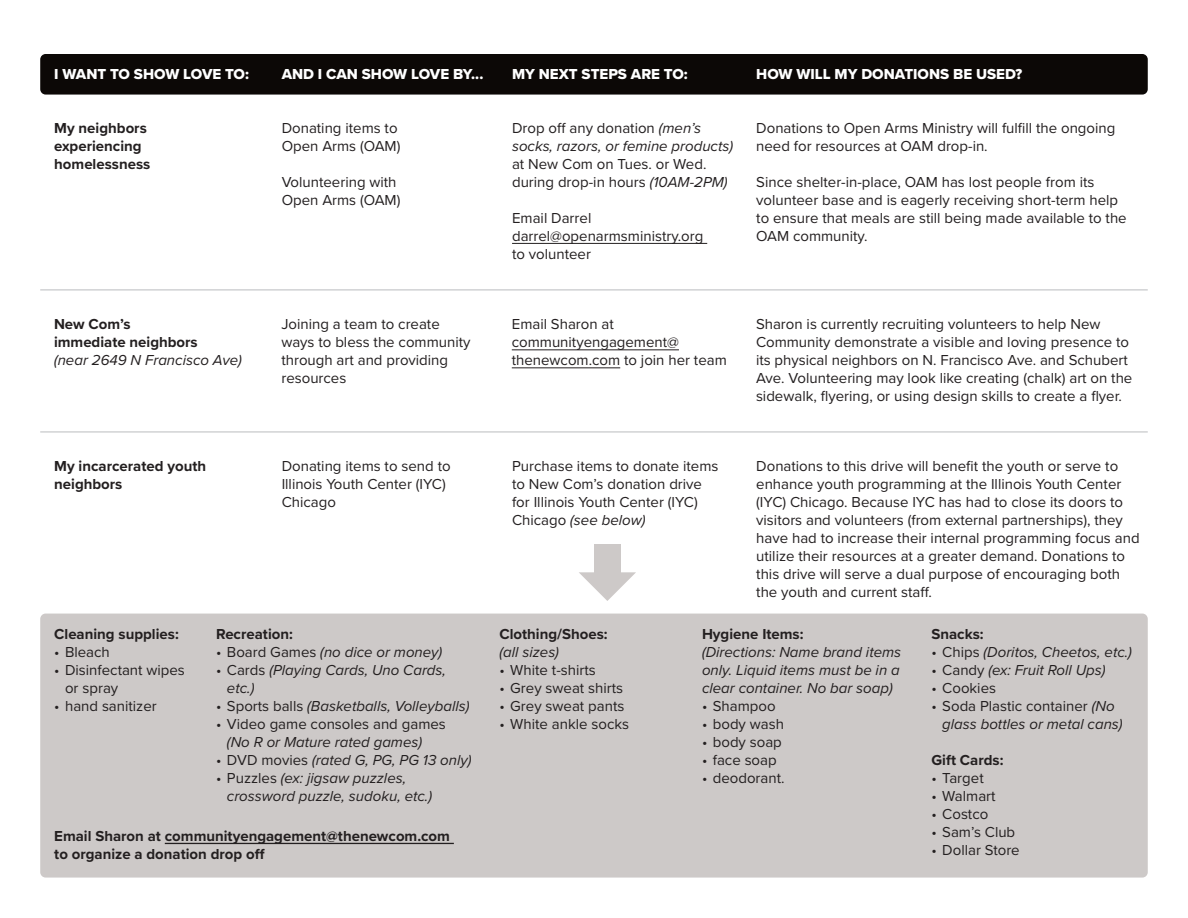
<style>
.page{position:relative;width:1188px;height:918px;background:#fff}
.page>*{position:absolute;margin:0;border:0;box-sizing:border-box;transform-origin:0 0}
.t1{font:15px/18px "Proxima Nova";color:#231f20}
.t2{font:italic 15px/18px "Proxima Nova";color:#231f20}
.t3{font:700 15px/18px "Proxima Nova";color:#231f20}
.t4{font:15px "Proxima Nova Extrabld";color:#fff}
.t5{font:15px "Proxima Nova Extrabld";letter-spacing:-.02em;color:#fff}
.s1{font-style:normal}
.s2{font-style:italic}
</style>
<div class="page">
<div style="left:40px;top:614px;width:1108px;height:264px;background:#cdc9c8;border-radius:5px"></div>
<div style="left:40px;top:54px;width:1108px;height:41px;background:#0c0806;border-radius:5px"></div>
<hr style="left:165px;top:843px;width:289px;height:1px;background:#231f20">
<svg style="left:579px;top:572px;width:57px;height:29px"></svg>
<div style="left:594px;top:544px;width:27px;height:36px;background:#cdc9c8"></div>
<hr style="left:512px;top:243px;width:195px;height:1px;background:#231f20">
<hr style="left:512px;top:349px;width:167px;height:1px;background:#231f20">
<hr style="left:512px;top:367px;width:108px;height:1px;background:#231f20">
<hr style="left:40px;top:289px;width:1108px;height:2px;background:#d1d2d4">
<hr style="left:40px;top:431px;width:1108px;height:2px;background:#d1d2d4">
<p class="t5" style="left:54px;top:63px;width:196px">I WANT TO SHOW LOVE TO:</p>
<p class="t4" style="left:282px;top:63px;width:203px">AND I CAN SHOW LOVE BY...</p>
<p class="t4" style="left:512px;top:63px;width:177px">MY NEXT STEPS ARE TO:</p>
<p class="t4" style="left:756px;top:63px;width:268px">HOW WILL MY DONATIONS BE USED?</p>
<p class="t3" style="left:54px;top:119px;width:98px">My neighbors experiencing homelessness</p>
<p class="t1" style="left:282px;top:118px;width:120px">Donating items to<br>Open Arms (OAM)</p>
<p class="t1" style="left:282px;top:172px;width:120px">Volunteering with<br>Open Arms (OAM)</p>
<p class="t2" style="left:512px;top:118px;width:223px"><span class="s1">Drop off any donation</span> (men’s socks, razors, or femine products)</p>
<p class="t1" style="left:512px;top:154px;width:217px">at New Com on Tues. or Wed. during drop-in hours <span class="s2">(10AM-2PM)</span></p>
<p class="t1" style="left:512px;top:208px;width:193px">Email Darrel darrel@openarmsministry.org to volunteer</p>
<p class="t1" style="left:756px;top:118px;width:361px">Donations to Open Arms Ministry will fulfill the ongoing need for resources at OAM drop-in.</p>
<p class="t1" style="left:756px;top:172px;width:372px">Since shelter-in-place, OAM has lost people from its volunteer base and is eagerly receiving short-term help to ensure that meals are still being made available to the OAM community.</p>
<p class="t3" style="left:54px;top:315px;width:145px">New Com’s immediate neighbors</p>
<p class="t2" style="left:54px;top:351px;width:189px">(near 2649 N Francisco Ave)</p>
<p class="t1" style="left:281px;top:315px;width:191px">Joining a team to create ways to bless the community through art and providing resources</p>
<p class="t1" style="left:512px;top:315px;width:217px">Email Sharon at communityengagement@ thenewcom.com to join her team</p>
<p class="t1" style="left:756px;top:315px;width:378px">Sharon is currently recruiting volunteers to help New Community demonstrate a visible and loving presence to its physical neighbors on N. Francisco Ave. and Schubert Ave. Volunteering may look like creating (chalk) art on the sidewalk, flyering, or using design skills to create a flyer.</p>
<p class="t3" style="left:54px;top:457px;width:153px">My incarcerated youth neighbors</p>
<p class="t1" style="left:282px;top:456px;width:171px">Donating items to send to<br>Illinois Youth Center (IYC)<br>Chicago</p>
<p class="t1" style="left:512px;top:456px;width:208px">Purchase items to donate items to New Com’s donation drive for Illinois Youth Center (IYC)<br>Chicago <span class="s2">(see below)</span></p>
<p class="t1" style="left:756px;top:456px;width:385px">Donations to this drive will benefit the youth or serve to enhance youth programming at the Illinois Youth Center (IYC) Chicago. Because IYC has had to close its doors to visitors and volunteers (from external partnerships), they have had to increase their internal programming focus and utilize their resources at a greater demand. Donations to this drive will serve a dual purpose of encouraging both the youth and current staff.</p>
<p class="t3" style="left:54px;top:625px;width:126px">Cleaning supplies:</p>
<p class="t1" style="left:54px;top:643px;width:57px">• Bleach</p>
<p class="t1" style="left:65px;top:661px;width:121px;text-indent:-11px">• Disinfectant wipes or spray</p>
<p class="t1" style="left:54px;top:697px;width:104px">• hand sanitizer</p>
<p class="t3" style="left:216px;top:625px;width:78px">Recreation:</p>
<p class="t2" style="left:216px;top:643px;width:228px"><span class="s1">• Board Games</span> (no dice or money)</p>
<p class="t2" style="left:227px;top:661px;width:221px;text-indent:-11px"><span class="s1">• Cards</span> (Playing Cards, Uno Cards, etc.)</p>
<p class="t2" style="left:216px;top:697px;width:255px"><span class="s1">• Sports balls</span> (Basketballs, Volleyballs)</p>
<p class="t1" style="left:216px;top:715px;width:231px">• Video game consoles and games</p>
<p class="t2" style="left:227px;top:733px;width:197px">(No R or Mature rated games)</p>
<p class="t2" style="left:216px;top:751px;width:257px"><span class="s1">• DVD movies</span> (rated G, PG, PG 13 only)</p>
<p class="t2" style="left:227px;top:769px;width:207px;text-indent:-11px"><span class="s1">• Puzzles</span> (ex: jigsaw puzzles, crossword puzzle, sudoku, etc.)</p>
<p class="t3" style="left:54px;top:827px;width:397px">Email Sharon at communityengagement@thenewcom.com to organize a donation drop off</p>
<p class="t3" style="left:500px;top:625px;width:110px">Clothing/Shoes:</p>
<p class="t2" style="left:500px;top:643px;width:61px">(all sizes)</p>
<p class="t1" style="left:500px;top:661px;width:98px">• White t-shirts</p>
<p class="t1" style="left:500px;top:679px;width:125px">• Grey sweat shirts</p>
<p class="t1" style="left:500px;top:697px;width:126px">• Grey sweat pants</p>
<p class="t1" style="left:500px;top:715px;width:131px">• White ankle socks</p>
<p class="t3" style="left:702px;top:625px;width:103px">Hygiene Items:</p>
<p class="t2" style="left:702px;top:643px;width:201px;text-align:justify">(Directions: Name brand items only. Liquid items must be in a clear container. No bar soap)</p>
<p class="t1" style="left:702px;top:697px;width:75px">• Shampoo</p>
<p class="t1" style="left:702px;top:715px;width:84px">• body wash</p>
<p class="t1" style="left:702px;top:733px;width:81px">• body soap</p>
<p class="t1" style="left:702px;top:751px;width:76px">• face soap</p>
<p class="t1" style="left:702px;top:769px;width:84px">• deodorant.</p>
<p class="t3" style="left:932px;top:625px;width:54px">Snacks:</p>
<p class="t2" style="left:932px;top:643px;width:202px"><span class="s1">• Chips</span> (Doritos, Cheetos, etc.)</p>
<p class="t2" style="left:932px;top:661px;width:176px"><span class="s1">• Candy</span> (ex: Fruit Roll Ups)</p>
<p class="t1" style="left:932px;top:679px;width:66px">• Cookies</p>
<p class="t2" style="left:942px;top:697px;width:182px;text-indent:-11px"><span class="s1">• Soda Plastic container</span> (No glass bottles or metal cans)</p>
<p class="t3" style="left:932px;top:751px;width:73px">Gift Cards:</p>
<p class="t1" style="left:932px;top:769px;width:54px">• Target</p>
<p class="t1" style="left:932px;top:787px;width:66px">• Walmart</p>
<p class="t1" style="left:932px;top:805px;width:58px">• Costco</p>
<p class="t1" style="left:932px;top:823px;width:85px">• Sam’s Club</p>
<p class="t1" style="left:932px;top:841px;width:90px">• Dollar Store</p>
</div>
